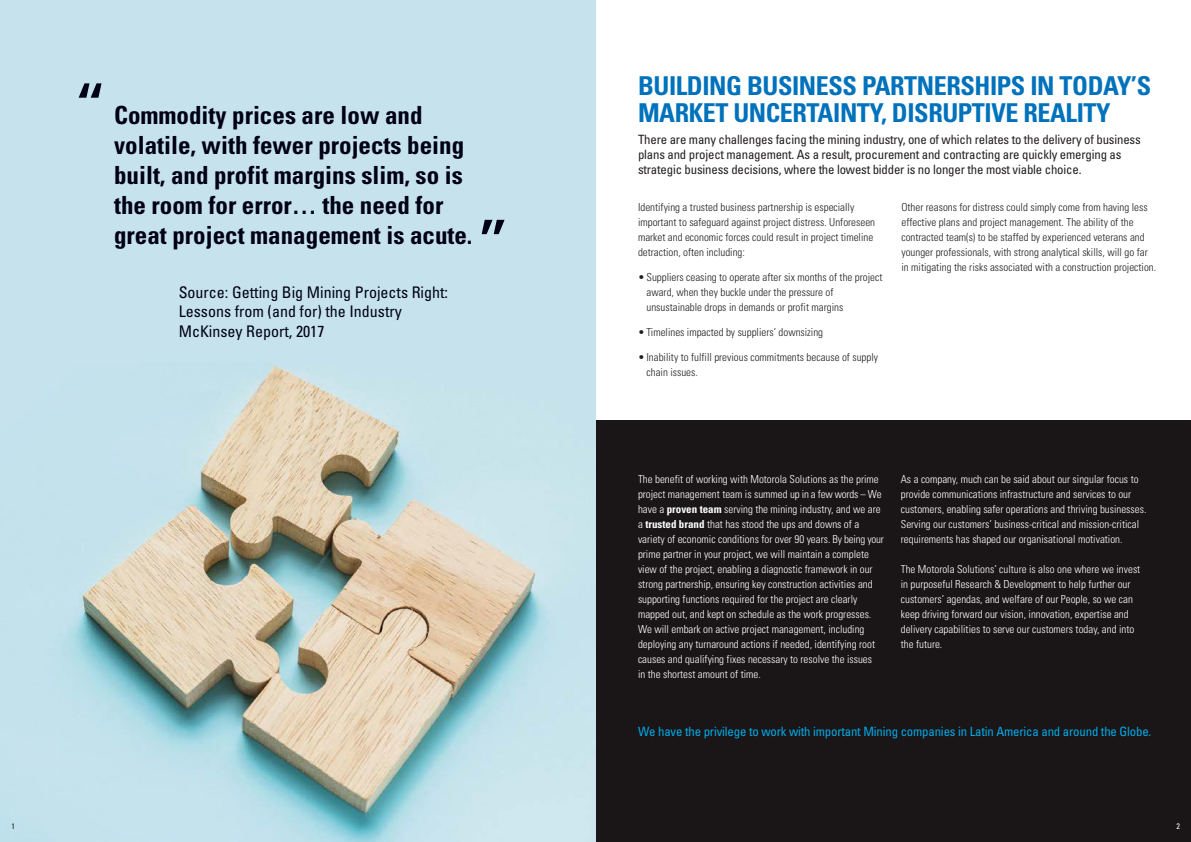
<style>
.page{position:relative;width:1191px;height:842px;background:#fff}
.page>*{position:absolute;margin:0;border:0;box-sizing:border-box;transform-origin:0 0}
.t1{font:condensed 72px "Univers";color:#000013}
.t2{font:700 condensed 26px/27px "Univers";letter-spacing:-.015em;color:#0072bc}
.t3{font:700 condensed 25px/30px "Univers";color:#000013}
.t4{font:condensed 16px/19.2px "Univers";color:#000013}
.t5{font:condensed 12.8px/15px "Univers";letter-spacing:-.015em;color:#231f20}
.t6{font:condensed 12.8px "Univers";letter-spacing:-.01em;color:#00aae7}
.t7{font:300 condensed 11px/15px "Univers";color:#fff}
.t8{font:300 condensed 11px/15px "Univers";color:#231f20}
.t9{font:condensed 8px "Univers";color:#231f20}
.t10{font:condensed 8px "Univers";color:#fff}
.s1{font-weight:700}
</style>
<div class="page">
<div style="left:595px;top:421px;width:596px;height:421px;background:#1a1516"></div>
<img style="left:0;top:0;width:595px;height:842px">
<h1 class="t1" style="left:74px;top:64px;width:33px">“</h1>
<h3 class="t3" style="left:114px;top:100px;width:360px">Commodity prices are low and volatile, with fewer projects being built, and profit margins slim, so is the room for error… the need for great project management is acute.</h3>
<h1 class="t1" style="left:477px;top:201px;width:33px">”</h1>
<h3 class="t4" style="left:179px;top:283px;width:271px">Source: Getting Big Mining Projects Right:<br>Lessons from (and for) the Industry<br>McKinsey Report, 2017</h3>
<h2 class="t2" style="left:638px;top:73px;width:514px">BUILDING BUSINESS PARTNERSHIPS IN TODAY’S<br>MARKET UNCERTAINTY, DISRUPTIVE REALITY</h2>
<p class="t5" style="left:638px;top:132px;width:504px">There are many challenges facing the mining industry, one of which relates to the delivery of business plans and project management. As a result, procurement and contracting are quickly emerging as strategic business decisions, where the lowest bidder is no longer the most viable choice.</p>
<p class="t8" style="left:901px;top:200px;width:256px">Other reasons for distress could simply come from having less effective plans and project management. The ability of the contracted team(s) to be staffed by experienced veterans and younger professionals, with strong analytical skills, will go far in mitigating the risks associated with a construction projection.</p>
<p class="t8" style="left:638px;top:200px;width:239px">Identifying a trusted business partnership is especially important to safeguard against project distress. Unforeseen market and economic forces could result in project timeline detraction, often including:</p>
<p class="t8" style="left:646px;top:270px;width:237px;text-indent:-9px">• Suppliers ceasing to operate after six months of the project award, when they buckle under the pressure of unsustainable drops in demands or profit margins</p>
<p class="t8" style="left:638px;top:325px;width:187px">• Timelines impacted by suppliers’ downsizing</p>
<p class="t8" style="left:646px;top:350px;width:233px;text-indent:-9px">• Inability to fulfill previous commitments because of supply chain issues.</p>
<p class="t7" style="left:638px;top:472px;width:247px">The benefit of working with Motorola Solutions as the prime project management team is summed up in a few words – We have a <span class="s1">proven team</span> serving the mining industry, and we are a <span class="s1">trusted brand</span> that has stood the ups and downs of a variety of economic conditions for over 90 years. By being your prime partner in your project, we will maintain a complete view of the project, enabling a diagnostic framework in our strong partnership, ensuring key construction activities and supporting functions required for the project are clearly mapped out, and kept on schedule as the work progresses.<br>We will embark on active project management, including deploying any turnaround actions if needed, identifying root causes and qualifying fixes necessary to resolve the issues<br>in the shortest amount of time.</p>
<p class="t7" style="left:901px;top:472px;width:247px">As a company, much can be said about our singular focus to provide communications infrastructure and services to our customers, enabling safer operations and thriving businesses.<br>Serving our customers’ business-critical and mission-critical requirements has shaped our organisational motivation.</p>
<p class="t7" style="left:901px;top:562px;width:241px">The Motorola Solutions’ culture is also one where we invest in purposeful Research &amp; Development to help further our customers’ agendas, and welfare of our People, so we can keep driving forward our vision, innovation, expertise and delivery capabilities to serve our customers today, and into the future.</p>
<p class="t6" style="left:638px;top:723px;width:515px">We have the privilege to work with important Mining companies in Latin America and around the Globe.</p>
<p class="t9" style="left:11px;top:821px;width:5px">1</p>
<p class="t10" style="left:1176px;top:821px;width:5px">2</p>
</div>
